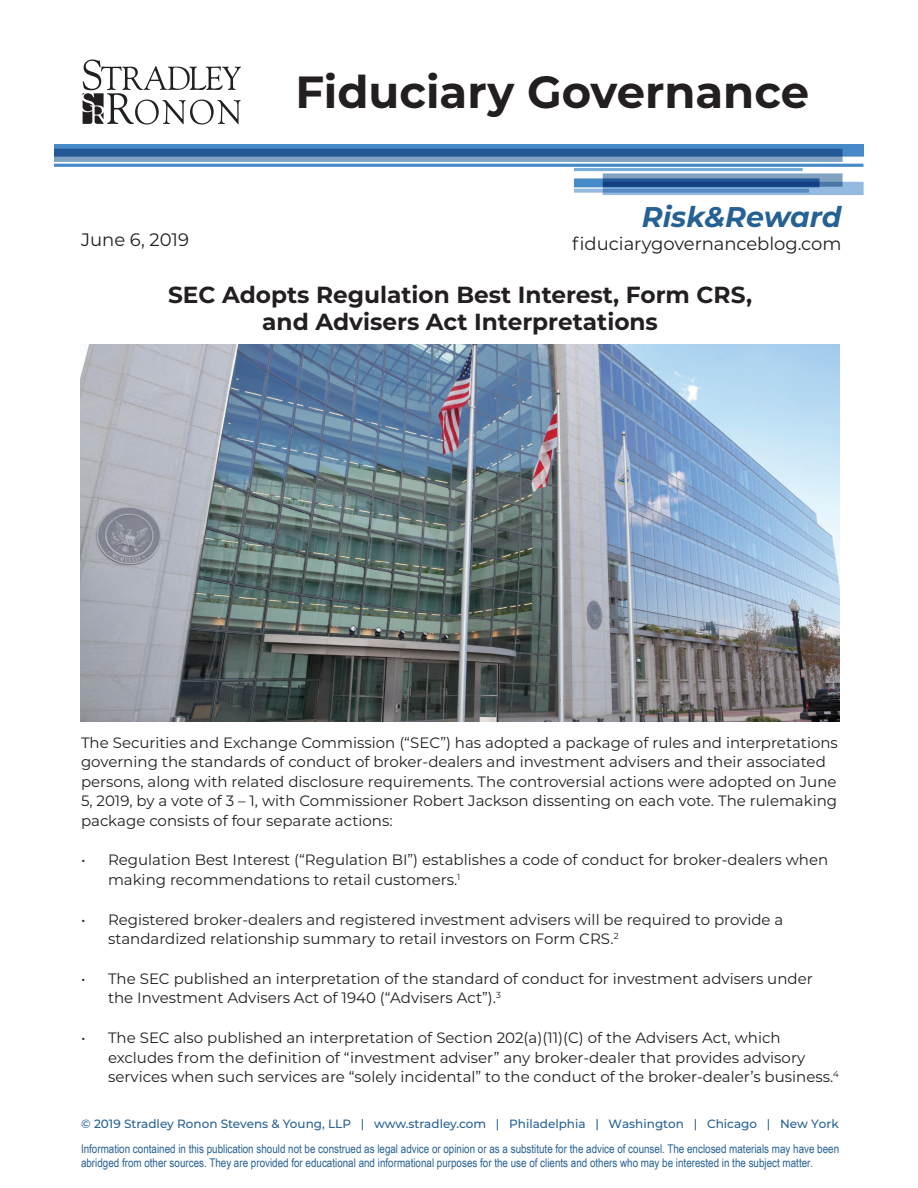
<style>
.page{position:relative;width:918px;height:1188px;background:#fff}
.page>*{position:absolute;margin:0;border:0;box-sizing:border-box;transform-origin:0 0}
.t1{font:700 45px "Montserrat";color:#231f20}
.t2{font:italic 700 28.5px "Montserrat";color:#266194}
.t3{font:700 23.25px/27px "Montserrat";color:#231f20;text-align:center}
.t4{font:18px "Montserrat";letter-spacing:-.005em;color:#231f20}
.t5{font:15px/19.5px "Montserrat";color:#231f20}
.t6{font:12px/14.2px "Arial Narrow";color:#266194}
.t7{font:500 12px "Montserrat";color:#266194}
</style>
<div class="page">
<svg style="left:603px;top:187px;width:261px;height:8px"></svg>
<svg style="left:574px;top:189px;width:235px;height:4px"></svg>
<svg style="left:54px;top:144px;width:810px;height:43px;background:#5f8dbc"></svg>
<div style="left:54px;top:167px;width:520px;height:34px;background:#fff"></div>
<svg style="left:83px;top:60px;width:158px;height:65px"></svg>
<img style="left:81px;top:344px;width:758px;height:377px">
<h1 class="t1" style="left:296px;top:60px;width:515px">Fiduciary Governance</h1>
<h2 class="t2" style="left:642px;top:196px;width:201px">Risk&amp;Reward</h2>
<p class="t4" style="left:81px;top:227px;width:110px">June 6, 2019</p>
<p class="t4" style="left:572px;top:231px;width:271px">fiduciarygovernanceblog.com</p>
<h3 class="t3" style="left:168px;top:280px;width:586px">SEC Adopts Regulation Best Interest, Form CRS, and Advisers Act Interpretations</h3>
<p class="t5" style="left:81px;top:732px;width:758px">The Securities and Exchange Commission (“SEC”) has adopted a package of rules and interpretations governing the standards of conduct of broker-dealers and investment advisers and their associated persons, along with related disclosure requirements. The controversial actions were adopted on June 5, 2019, by a vote of 3 – 1, with Commissioner Robert Jackson dissenting on each vote. The rulemaking package consists of four separate actions:</p>
<p class="t5" style="left:108px;top:850px;width:722px;text-indent:-27px">• Regulation Best Interest (“Regulation BI”) establishes a code of conduct for broker-dealers when making recommendations to retail customers.<sup>1</sup></p>
<p class="t5" style="left:108px;top:909px;width:677px;text-indent:-27px">• Registered broker-dealers and registered investment advisers will be required to provide a standardized relationship summary to retail investors on Form CRS.<sup>2</sup></p>
<p class="t5" style="left:108px;top:968px;width:706px;text-indent:-27px">• The SEC published an interpretation of the standard of conduct for investment advisers under the Investment Advisers Act of 1940 (“Advisers Act”).<sup>3</sup></p>
<p class="t5" style="left:108px;top:1028px;width:732px;text-indent:-27px">• The SEC also published an interpretation of Section 202(a)(11)(C) of the Advisers Act, which excludes from the definition of “investment adviser” any broker-dealer that provides advisory services when such services are “solely incidental” to the conduct of the broker-dealer’s business.<sup>4</sup></p>
<p class="t7" style="left:81px;top:1115px;width:759px">© 2019 Stradley Ronon Stevens &amp; Young, LLP | www.stradley.com | Philadelphia | Washington | Chicago | New York</p>
<p class="t6" style="left:81px;top:1141px;width:760px">Information contained in this publication should not be construed as legal advice or opinion or as a substitute for the advice of counsel. The enclosed materials may have been abridged from other sources. They are provided for educational and informational purposes for the use of clients and others who may be interested in the subject matter.</p>
</div>
